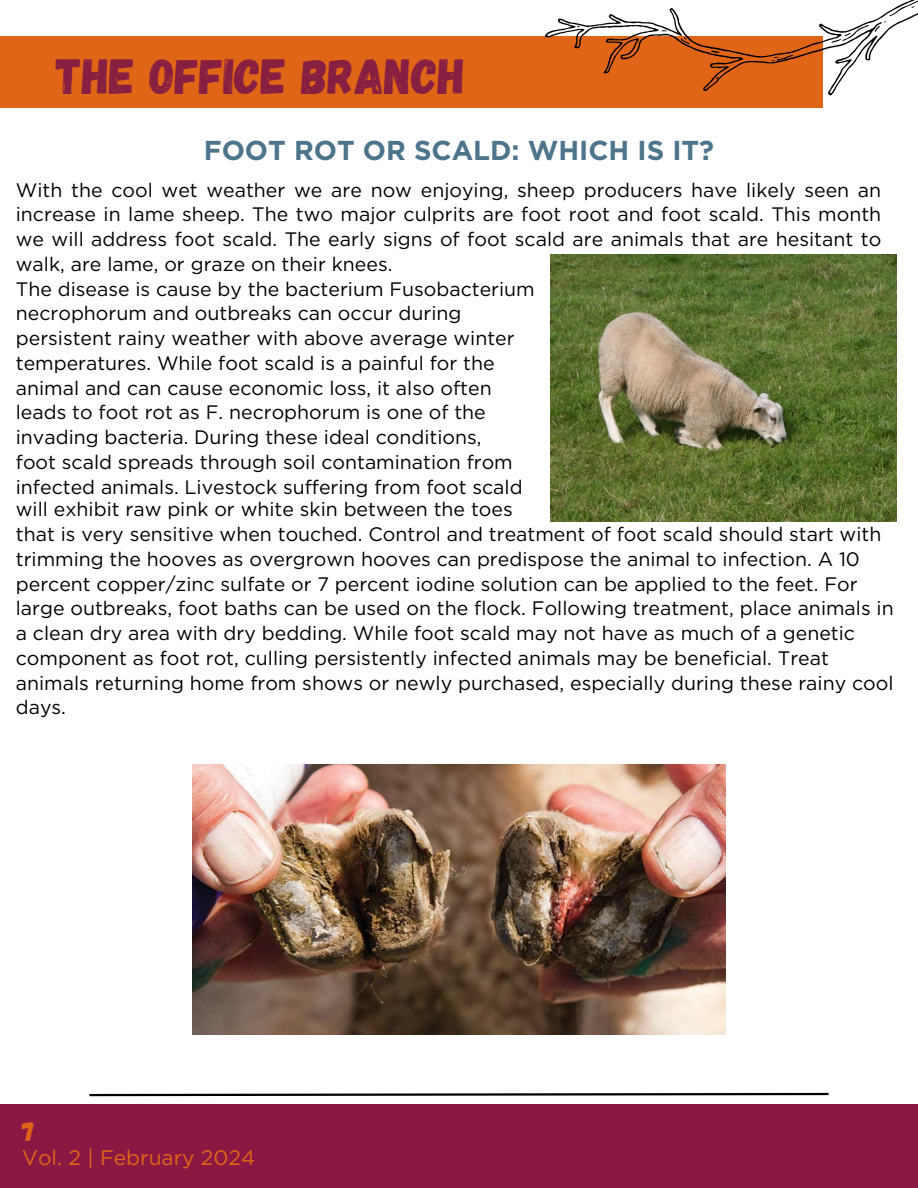
<style>
.page{position:relative;width:918px;height:1188px;background:#fff}
.page>*{position:absolute;margin:0;border:0;box-sizing:border-box;transform-origin:0 0}
.t1{font:49.2px "Gagalin";color:#861f41}
.t2{font:700 27.3px "Gotham";color:#4c748b}
.t3{font:27px "Gagalin";color:#e16517}
.t4{font:21px "Gotham";color:#e16517}
.t5{font:19.5px/24.8px "Gotham";color:#000}
</style>
<div class="page">
<div style="left:0;top:36px;width:823px;height:72px;background:#e16517"></div>
<svg style="left:545px;top:0;width:373px;height:95px"></svg>
<div style="left:0;top:1104px;width:918px;height:84px;background:#8b1843"></div>
<img style="left:192px;top:765px;width:534px;height:270px">
<img style="left:551px;top:255px;width:345px;height:266px">
<svg style="left:89px;top:1092px;width:740px;height:5px"></svg>
<h1 class="t1" style="left:56px;top:45px;width:411px">THE OFFICE BRANCH</h1>
<h2 class="t2" style="left:204px;top:134px;width:512px">FOOT ROT OR SCALD: WHICH IS IT?</h2>
<p class="t5" style="left:16px;top:177px;width:867px">With the cool wet weather we are now enjoying, sheep producers have likely seen an increase in lame sheep. The two major culprits are foot root and foot scald. This month we will address foot scald. The early signs of foot scald are animals that are hesitant to walk, are lame, or graze on their knees.<br>The disease is cause by the bacterium Fusobacterium<br>necrophorum and outbreaks can occur during<br>persistent rainy weather with above average winter<br>temperatures. While foot scald is a painful for the<br>animal and can cause economic loss, it also often<br>leads to foot rot as F. necrophorum is one of the<br>invading bacteria. During these ideal conditions,<br>foot scald spreads through soil contamination from<br>infected animals. Livestock suffering from foot scald</p>
<p class="t5" style="left:16px;top:497px;width:879px">will exhibit raw pink or white skin between the toes<br>that is very sensitive when touched. Control and treatment of foot scald should start with trimming the hooves as overgrown hooves can predispose the animal to infection. A 10 percent copper/zinc sulfate or 7 percent iodine solution can be applied to the feet. For large outbreaks, foot baths can be used on the flock. Following treatment, place animals in a clean dry area with dry bedding. While foot scald may not have as much of a genetic component as foot rot, culling persistently infected animals may be beneficial. Treat animals returning home from shows or newly purchased, especially during these rainy cool days.</p>
<h3 class="t3" style="left:22px;top:1114px;width:14px">7</h3>
<p class="t4" style="left:22px;top:1145px;width:234px">Vol. 2 | February 2024</p>
</div>
